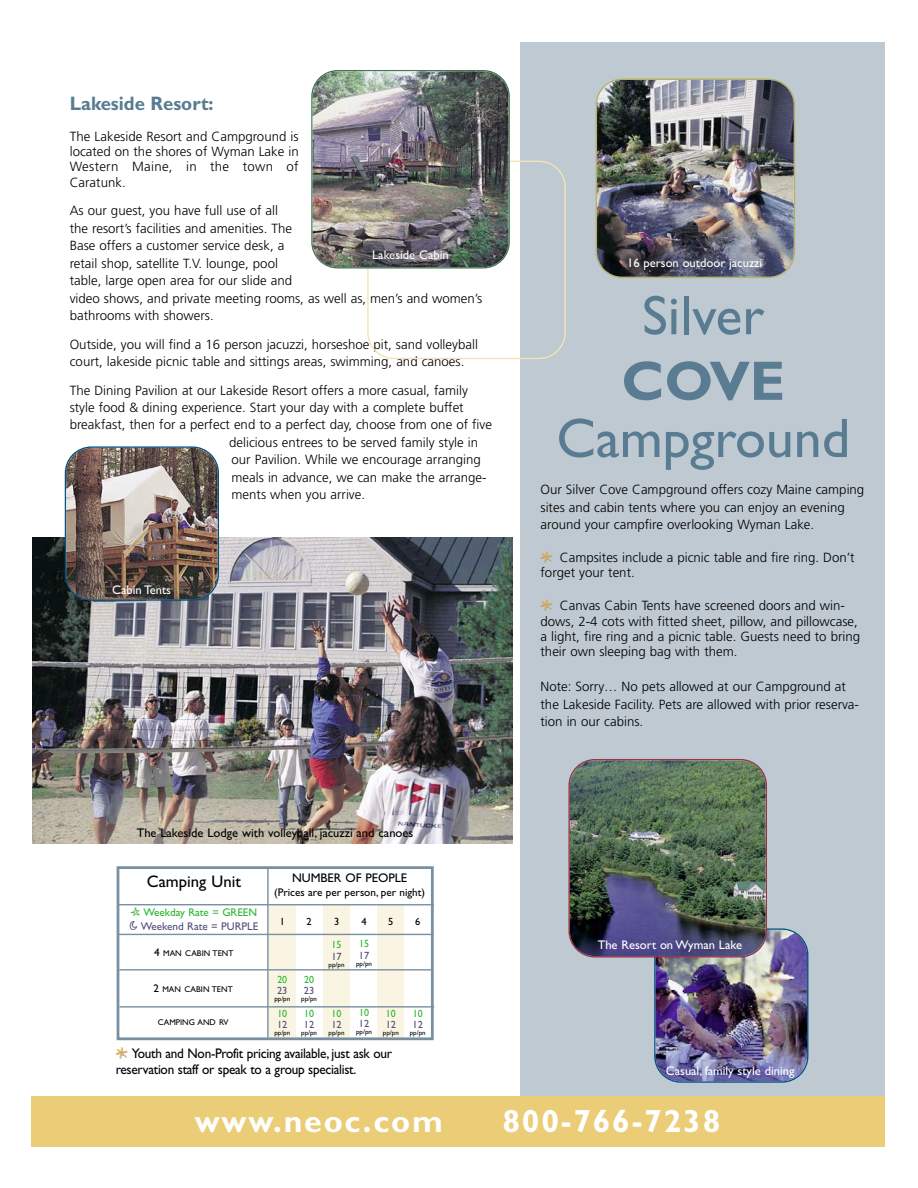
<style>
.page{position:relative;width:918px;height:1188px;background:#fff}
.page>*{position:absolute;margin:0;border:0;box-sizing:border-box;transform-origin:0 0}
.t1{font:55.8px "Gill Sans";color:#597c92}
.t2{font:700 55.8px "Gill Sans";color:#597c92}
.t3{font:700 32.1px "Gill Sans";letter-spacing:.055em;color:#fff}
.t4{font:700 19.5px "Gill Sans";color:#597c92;scale:.95 1}
.t5{font:16.8px "Gill Sans";color:#000}
.t6{font:13.95px/15.3px "Gill Sans";letter-spacing:-.02em;color:#000;scale:.95 1}
.t7{font:300 13.2px/17.4px "Frutiger";color:#000}
.t8{font:12.6px "Gill Sans";color:#fff}
.t9{font:12.6px "Gill Sans";color:#000}
.t10{font:11.1px/13.8px "Gill Sans";color:#544d7b}
.t11{font:11.1px "Gill Sans";color:#000}
.t12{font:10.5px "Gill Sans";color:#29b82f;scale:.95 1}
.t13{font:10.5px "Gill Sans";color:#544d7b}
.t14{font:10.5px "Gill Sans";color:#000}
.t15{font:8.4px "Gill Sans";color:#000}
.t16{font:7.05px "Gill Sans";color:#000}
.s1{font-family:"Good Dog Bones";color:#29b82f}
.s2{color:#29b82f}
.s3{font-family:"Good Dog Bones"}
.s4{font-size:11.1px}
.s5{font-family:"Good Dog Bones";color:#929292}
.s6{font-family:"Good Dog Bones";font-weight:400;font-size:13.95px;color:#929292}
</style>
<div class="page">
<div style="left:520px;top:42px;width:364px;height:1088px;background:#bfc9d1"></div>
<img style="left:32px;top:538px;width:480px;height:305px">
<img style="left:597px;top:80px;width:197px;height:197px">
<div style="left:31px;top:1096px;width:853px;height:51px;background:#ebcc77"></div>
<svg style="left:311px;top:70px;width:255px;height:289px"></svg>
<img style="left:313px;top:71px;width:195px;height:196px">
<img style="left:568px;top:759px;width:240px;height:324px">
<img style="left:570px;top:760px;width:196px;height:196px">
<hr style="left:267px;top:868px;width:2px;height:171px;background:#7890a1">
<div style="left:269px;top:905px;width:27px;height:134px;background:#faf4e3"></div>
<div style="left:323px;top:905px;width:27px;height:134px;background:#faf4e3"></div>
<div style="left:378px;top:905px;width:26px;height:134px;background:#faf4e3"></div>
<hr style="left:119px;top:904px;width:315px;height:1px;background:#7890a1">
<hr style="left:118px;top:934px;width:316px;height:1px;background:#7890a1">
<hr style="left:119px;top:969px;width:314px;height:2px;background:#7890a1">
<hr style="left:119px;top:1006px;width:315px;height:2px;background:#7890a1">
<div style="left:117px;top:866px;width:317px;height:174px;border:3px solid #7890a1"></div>
<svg style="left:65px;top:446px;width:154px;height:155px"></svg>
<img style="left:66px;top:448px;width:152px;height:151px">
<h3 class="t4" style="left:70px;top:97px;width:153px">Lakeside Resort:</h3>
<p class="t7" style="left:70px;top:129px;width:230px;line-height:15.3px;text-align:justify">The Lakeside Resort and Campground is located on the shores of Wyman Lake in Western Maine, in the town of Caratunk.</p>
<p class="t7" style="left:70px;top:203px;width:414px">As our guest, you have full use of all<br>the resort’s facilities and amenities. The<br>Base offers a customer service desk, a<br>retail shop, satellite T.V. lounge, pool<br>table, large open area for our slide and<br>video shows, and private meeting rooms, as well as, men’s and women’s bathrooms with showers.</p>
<p class="t7" style="left:70px;top:336px;width:410px">Outside, you will find a 16 person jacuzzi, horseshoe pit, sand volleyball court, lakeside picnic table and sittings areas, swimming, and canoes.</p>
<p class="t7" style="left:70px;top:382px;width:400px">The Dining Pavilion at our Lakeside Resort offers a more casual, family</p>
<p class="t7" style="left:70px;top:400px;width:395px">style food &amp; dining experience. Start your day with a complete buffet</p>
<p class="t7" style="left:70px;top:417px;width:424px">breakfast, then for a perfect end to a perfect day, choose from one of five</p>
<p class="t7" style="left:229px;top:435px;width:250px">delicious entrees to be served family style in</p>
<p class="t7" style="left:232px;top:452px;width:251px">our Pavilion. While we encourage arranging</p>
<p class="t7" style="left:232px;top:470px;width:257px">meals in advance, we can make the arrange-</p>
<p class="t7" style="left:232px;top:487px;width:135px">ments when you arrive.</p>
<p class="t8" style="left:372px;top:251px;width:78px">Lakeside Cabin</p>
<p class="t8" style="left:112px;top:585px;width:60px">Cabin Tents</p>
<p class="t9" style="left:137px;top:828px;width:278px">The Lakeside Lodge with volleyball, jacuzzi and canoes</p>
<p class="t5" style="left:147px;top:876px;width:96px">Camping Unit</p>
<p class="t10" style="left:130px;top:907px;width:130px"><span class="s1">S</span> <span class="s2">Weekday Rate = GREEN<br></span><span class="s3">H</span> Weekend Rate = PURPLE</p>
<p class="t15" style="left:154px;top:950px;width:81px"><span class="s4">4</span> MAN CABIN TENT</p>
<p class="t15" style="left:153px;top:986px;width:81px"><span class="s4">2</span> MAN CABIN TENT</p>
<p class="t15" style="left:158px;top:1020px;width:73px">CAMPING AND RV</p>
<p class="t9" style="left:292px;top:873px;width:117px">NUMBER OF PEOPLE</p>
<p class="t11" style="left:274px;top:888px;width:153px">(Prices are per person, per night)</p>
<p class="t14" style="left:280px;top:918px;width:7px">1</p>
<p class="t14" style="left:361px;top:917px;width:7px">4</p>
<p class="t12" style="left:359px;top:940px;width:12px">15</p>
<p class="t13" style="left:359px;top:952px;width:12px">17</p>
<p class="t16" style="left:356px;top:961px;width:17px">pp/pn</p>
<p class="t14" style="left:388px;top:917px;width:7px">5</p>
<p class="t14" style="left:307px;top:918px;width:7px">2</p>
<p class="t14" style="left:334px;top:918px;width:7px">3</p>
<p class="t12" style="left:332px;top:940px;width:12px">15</p>
<p class="t13" style="left:331px;top:952px;width:12px">17</p>
<p class="t16" style="left:329px;top:962px;width:17px">pp/pn</p>
<p class="t14" style="left:415px;top:918px;width:7px">6</p>
<p class="t12" style="left:277px;top:976px;width:12px">20</p>
<p class="t13" style="left:277px;top:987px;width:12px">23</p>
<p class="t16" style="left:274px;top:997px;width:17px">pp/pn</p>
<p class="t12" style="left:277px;top:1010px;width:12px">10</p>
<p class="t13" style="left:277px;top:1021px;width:12px">12</p>
<p class="t16" style="left:274px;top:1030px;width:17px">pp/pn</p>
<p class="t12" style="left:304px;top:976px;width:12px">20</p>
<p class="t13" style="left:304px;top:987px;width:12px">23</p>
<p class="t16" style="left:301px;top:997px;width:17px">pp/pn</p>
<p class="t12" style="left:304px;top:1010px;width:12px">10</p>
<p class="t13" style="left:304px;top:1021px;width:12px">12</p>
<p class="t16" style="left:301px;top:1030px;width:17px">pp/pn</p>
<p class="t12" style="left:332px;top:1010px;width:12px">10</p>
<p class="t13" style="left:331px;top:1021px;width:12px">12</p>
<p class="t16" style="left:329px;top:1030px;width:17px">pp/pn</p>
<p class="t12" style="left:359px;top:1009px;width:12px">10</p>
<p class="t13" style="left:359px;top:1020px;width:12px">12</p>
<p class="t16" style="left:356px;top:1030px;width:17px">pp/pn</p>
<p class="t12" style="left:386px;top:1009px;width:12px">10</p>
<p class="t13" style="left:386px;top:1020px;width:12px">12</p>
<p class="t16" style="left:383px;top:1030px;width:17px">pp/pn</p>
<p class="t12" style="left:413px;top:1010px;width:12px">10</p>
<p class="t13" style="left:413px;top:1021px;width:12px">12</p>
<p class="t16" style="left:410px;top:1030px;width:17px">pp/pn</p>
<p class="t6" style="left:116px;top:1047px;width:292px"><span class="s5">3</span> Youth and Non-Profit pricing available, just ask our reservation staff or speak to a group specialist.</p>
<p class="t8" style="left:627px;top:258px;width:137px">16 person outdoor jacuzzi</p>
<h1 class="t1" style="left:642px;top:296px;width:124px">Silver</h1>
<h1 class="t2" style="left:621px;top:362px;width:165px">COVE</h1>
<h1 class="t1" style="left:556px;top:419px;width:295px">Campground</h1>
<p class="t7" style="left:541px;top:482px;width:325px">Our Silver Cove Campground offers cozy Maine camping sites and cabin tents where you can enjoy an evening around your campfire overlooking Wyman Lake.</p>
<p class="t7" style="left:541px;top:551px;width:316px;line-height:15.3px"><span class="s6">3</span> Campsites include a picnic table and fire ring. Don’t forget your tent.</p>
<p class="t7" style="left:541px;top:599px;width:321px;line-height:15.3px"><span class="s6">3</span> Canvas Cabin Tents have screened doors and win&shy;dows, 2-4 cots with fitted sheet, pillow, and pillowcase, a light, fire ring and a picnic table. Guests need to bring their own sleeping bag with them.</p>
<p class="t7" style="left:541px;top:679px;width:320px">Note: Sorry… No pets allowed at our Campground at the Lakeside Facility. Pets are allowed with prior reserva&shy;tion in our cabins.</p>
<p class="t8" style="left:598px;top:940px;width:146px">The Resort on Wyman Lake</p>
<p class="t8" style="left:666px;top:1067px;width:130px">Casual, family style dining</p>
<h2 class="t3" style="left:195px;top:1110px;width:250px">www.neoc.com</h2>
<h2 class="t3" style="left:503px;top:1110px;width:219px">800-766-7238</h2>
</div>
